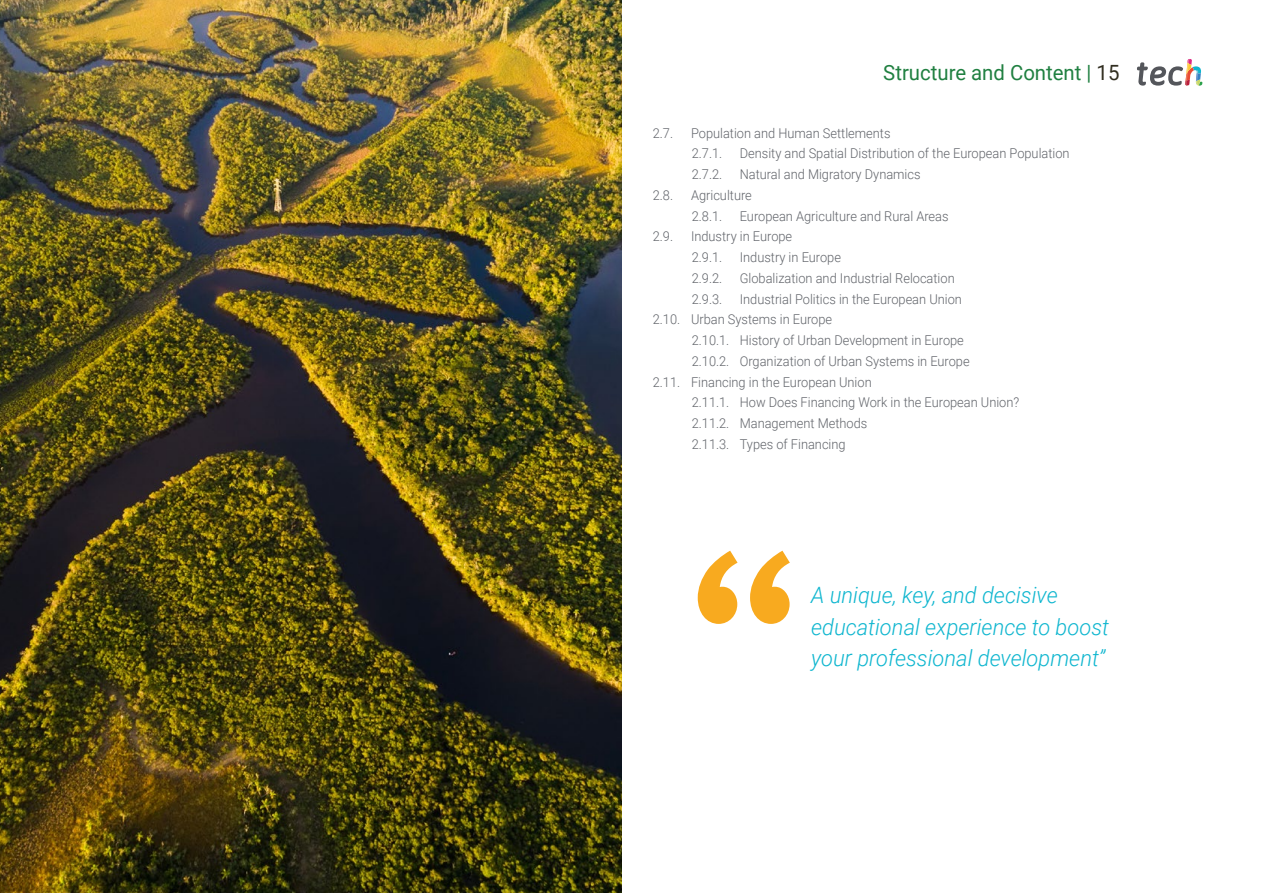
<style>
.page{position:relative;width:1263px;height:893px;background:#fff}
.page>*{position:absolute;margin:0;border:0;box-sizing:border-box;transform-origin:0 0}
.t1{font:italic 300 22.5px/31.5px "Roboto";color:#0fb6cf}
.t2{font:21px "Roboto";color:#208041}
.t3{font:300 13.5px/20.7px "Roboto";color:#61646a;scale:.95 1}
.s1{color:#312e20}
</style>
<div class="page">
<img style="left:0;top:0;width:622px;height:893px">
<svg style="left:1137px;top:59px;width:65px;height:27px"></svg>
<svg style="left:698px;top:551px;width:92px;height:73px"></svg>
<h2 class="t2" style="left:883px;top:57px;width:238px">Structure and Content | <span class="s1">15</span></h2>
<p class="t3" style="left:653px;top:122px;width:23px">2.7.</p>
<p class="t3" style="left:691px;top:122px;width:212px">Population and Human Settlements<br>2.7.1.</p>
<p class="t3" style="left:740px;top:143px;width:349px">Density and Spatial Distribution of the European Population</p>
<p class="t3" style="left:692px;top:164px;width:34px">2.7.2.</p>
<p class="t3" style="left:740px;top:164px;width:192px">Natural and Migratory Dynamics</p>
<p class="t3" style="left:653px;top:184px;width:23px">2.8.</p>
<p class="t3" style="left:691px;top:184px;width:66px">Agriculture<br>2.8.1.</p>
<p class="t3" style="left:740px;top:205px;width:221px">European Agriculture and Rural Areas</p>
<p class="t3" style="left:653px;top:226px;width:23px">2.9.</p>
<p class="t3" style="left:691px;top:226px;width:108px">Industry in Europe<br>2.9.1.</p>
<p class="t3" style="left:740px;top:247px;width:108px">Industry in Europe</p>
<p class="t3" style="left:692px;top:267px;width:34px">2.9.2.</p>
<p class="t3" style="left:740px;top:267px;width:228px">Globalization and Industrial Relocation</p>
<p class="t3" style="left:692px;top:288px;width:34px">2.9.3.</p>
<p class="t3" style="left:653px;top:288px;width:327px;text-indent:87px">Industrial Politics in the European Union<br>2.10. Urban Systems in Europe</p>
<p class="t3" style="left:692px;top:330px;width:288px">2.10.1. History of Urban Development in Europe</p>
<p class="t3" style="left:692px;top:350px;width:294px">2.10.2. Organization of Urban Systems in Europe</p>
<p class="t3" style="left:653px;top:371px;width:232px">2.11. Financing in the European Union</p>
<p class="t3" style="left:692px;top:392px;width:346px">2.11.1. How Does Financing Work in the European Union?</p>
<p class="t3" style="left:692px;top:413px;width:186px">2.11.2. Management Methods</p>
<p class="t3" style="left:692px;top:433px;width:163px">2.11.3. Types of Financing</p>
<h1 class="t1" style="left:811px;top:579px;width:299px">A unique, key, and decisive educational experience to boost your professional development”</h1>
</div>
